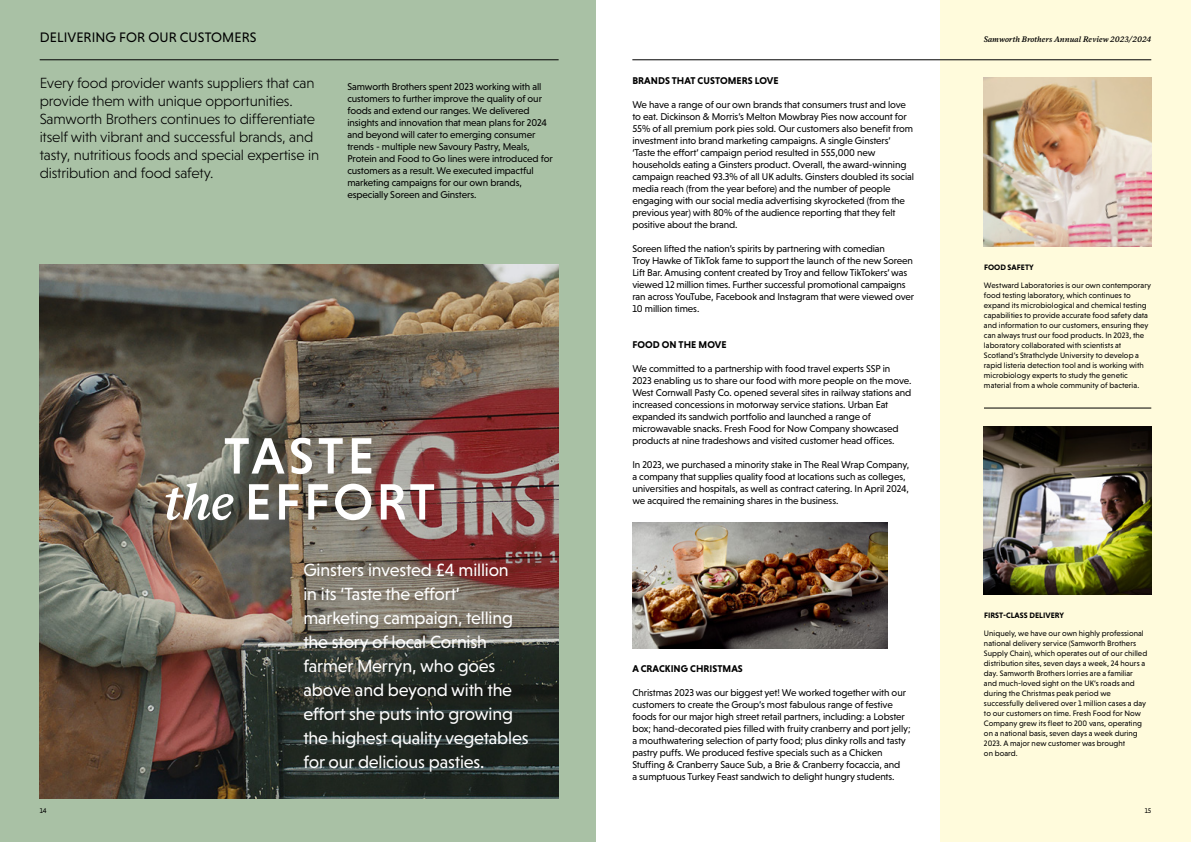
<style>
.page{position:relative;width:1191px;height:842px;background:#fff}
.page>*{position:absolute;margin:0;border:0;box-sizing:border-box;transform-origin:0 0}
.t1{font:500 52px/46px "Niveau Grotesk";letter-spacing:.06em;color:#fff;text-align:center}
.t2{font:18px/24px "Niveau Grotesk";letter-spacing:-.01em;color:#fff}
.t3{font:300 15px/18px "Niveau Grotesk";letter-spacing:-.01em;color:#000}
.t4{font:14px "Niveau Grotesk";letter-spacing:.005em;color:#000}
.t5{font:10px/12px "Niveau Grotesk";letter-spacing:-.01em;color:#000}
.t6{font:700 10px "Niveau Grotesk";letter-spacing:.005em;color:#000}
.t7{font:8px/10px "Niveau Grotesk";letter-spacing:.005em;color:#000}
.t8{font:italic 600 8px "Messina Serif";color:#000}
.t9{font:700 8px "Niveau Grotesk";letter-spacing:.005em;color:#000}
.t10{font:7px "Niveau Grotesk";color:#000}
.s1{font-family:"Messina Serif";font-weight:600;font-style:italic}
</style>
<div class="page">
<div style="left:940px;top:0;width:251px;height:842px;background:#fffbdc"></div>
<div style="left:0;top:0;width:595px;height:842px;background:#a9c1a5"></div>
<img style="left:40px;top:264px;width:518px;height:534px">
<hr style="left:984px;top:408px;width:167px;height:1px;background:#000">
<img style="left:984px;top:77px;width:167px;height:169px">
<img style="left:984px;top:426px;width:167px;height:168px">
<img style="left:632px;top:522px;width:255px;height:126px">
<hr style="left:40px;top:60px;width:518px;height:1px;background:#000">
<hr style="left:632px;top:60px;width:519px;height:1px;background:#000">
<h3 class="t4" style="left:40px;top:29px;width:218px">DELIVERING FOR OUR CUSTOMERS</h3>
<p class="t3" style="left:40px;top:74px;width:281px">Every food provider wants suppliers that can provide them with unique opportunities.<br>Samworth Brothers continues to differentiate itself with vibrant and successful brands, and tasty, nutritious foods and special expertise in distribution and food safety.</p>
<p class="t5" style="left:347px;top:81px;width:207px">Samworth Brothers spent 2023 working with all customers to further improve the quality of our foods and extend our ranges. We delivered insights and innovation that mean plans for 2024 and beyond will cater to emerging consumer trends - multiple new Savoury Pastry, Meals, Protein and Food to Go lines were introduced for customers as a result. We executed impactful marketing campaigns for our own brands, especially Soreen and Ginsters.</p>
<h1 class="t1" style="left:164px;top:432px;width:272px">TASTE<br><span class="s1">the</span> EFFORT</h1>
<p class="t2" style="left:303px;top:558px;width:227px">Ginsters invested £4 million<br>in its ‘Taste the effort’ marketing campaign, telling the story of local Cornish farmer Merryn, who goes above and beyond with the effort she puts into growing the highest quality vegetables for our delicious pasties.</p>
<p class="t6" style="left:632px;top:75px;width:148px">BRANDS THAT CUSTOMERS LOVE</p>
<p class="t5" style="left:632px;top:99px;width:283px">We have a range of our own brands that consumers trust and love to eat. Dickinson &amp; Morris’s Melton Mowbray Pies now account for 55% of all premium pork pies sold. Our customers also benefit from investment into brand marketing campaigns. A single Ginsters’ ‘Taste the effort’ campaign period resulted in 555,000 new households eating a Ginsters product. Overall, the award-winning campaign reached 93.3% of all UK adults. Ginsters doubled its social media reach (from the year before) and the number of people engaging with our social media advertising skyrocketed (from the previous year) with 80% of the audience reporting that they felt positive about the brand.</p>
<p class="t5" style="left:632px;top:243px;width:283px">Soreen lifted the nation’s spirits by partnering with comedian<br>Troy Hawke of TikTok fame to support the launch of the new Soreen Lift Bar. Amusing content created by Troy and fellow TikTokers’ was viewed 12 million times. Further successful promotional campaigns ran across YouTube, Facebook and Instagram that were viewed over 10 million times.</p>
<p class="t6" style="left:632px;top:339px;width:96px">FOOD ON THE MOVE</p>
<p class="t5" style="left:632px;top:363px;width:281px">We committed to a partnership with food travel experts SSP in 2023 enabling us to share our food with more people on the move.<br>West Cornwall Pasty Co. opened several sites in railway stations and increased concessions in motorway service stations. Urban Eat expanded its sandwich portfolio and launched a range of microwavable snacks. Fresh Food for Now Company showcased products at nine tradeshows and visited customer head offices.</p>
<p class="t5" style="left:632px;top:459px;width:278px">In 2023, we purchased a minority stake in The Real Wrap Company, a company that supplies quality food at locations such as colleges, universities and hospitals, as well as contract catering. In April 2024, we acquired the remaining shares in the business.</p>
<p class="t6" style="left:632px;top:663px;width:112px">A CRACKING CHRISTMAS</p>
<p class="t5" style="left:632px;top:687px;width:280px">Christmas 2023 was our biggest yet! We worked together with our customers to create the Group’s most fabulous range of festive foods for our major high street retail partners, including: a Lobster box; hand-decorated pies filled with fruity cranberry and port jelly; a mouthwatering selection of party food; plus dinky rolls and tasty pastry puffs. We produced festive specials such as a Chicken Stuffing &amp; Cranberry Sauce Sub, a Brie &amp; Cranberry focaccia, and<br>a sumptuous Turkey Feast sandwich to delight hungry students.</p>
<p class="t8" style="left:983px;top:33px;width:169px">Samworth Brothers Annual Review 2023/2024</p>
<p class="t9" style="left:984px;top:263px;width:51px">FOOD SAFETY</p>
<p class="t7" style="left:984px;top:280px;width:169px">Westward Laboratories is our own contemporary food testing laboratory, which continues to expand its microbiological and chemical testing capabilities to provide accurate food safety data and information to our customers, ensuring they can always trust our food products. In 2023, the laboratory collaborated with scientists at Scotland’s Strathclyde University to develop a rapid listeria detection tool and is working with microbiology experts to study the genetic material from a whole community of bacteria.</p>
<p class="t9" style="left:984px;top:611px;width:82px">FIRST-CLASS DELIVERY</p>
<p class="t7" style="left:984px;top:628px;width:165px">Uniquely, we have our own highly professional national delivery service (Samworth Brothers Supply Chain), which operates out of our chilled distribution sites, seven days a week, 24 hours a day. Samworth Brothers lorries are a familiar and much-loved sight on the UK’s roads and during the Christmas peak period we successfully delivered over 1 million cases a day to our customers on time. Fresh Food for Now Company grew its fleet to 200 vans, operating on a national basis, seven days a week during 2023. A major new customer was brought<br>on board.</p>
<p class="t10" style="left:40px;top:807px;width:8px">14</p>
<p class="t10" style="left:1144px;top:807px;width:8px">15</p>
</div>
